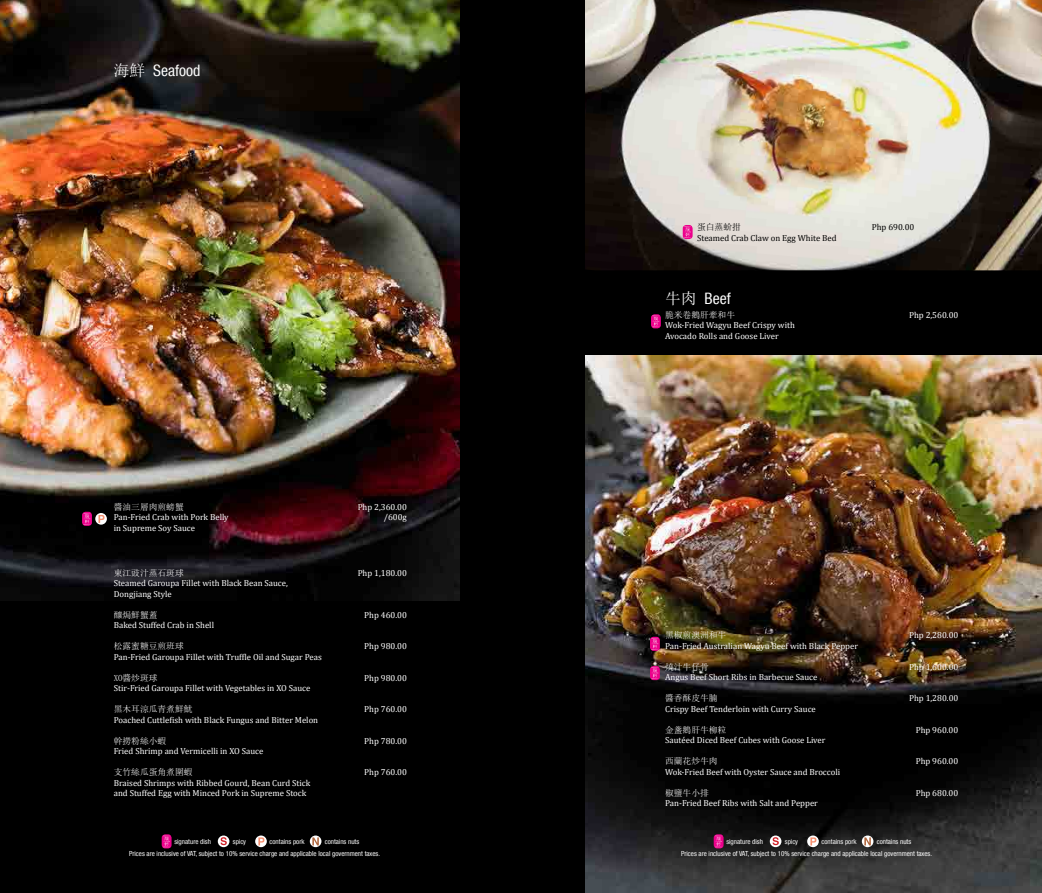
<style>
.page{position:relative;width:1042px;height:893px;background:#fff}
.page>*{position:absolute;margin:0;border:0;box-sizing:border-box;transform-origin:0 0}
.t1{font:condensed 15.75px "Helvetica Neue LT Com";color:#fff}
.t2{font:8.75px/10.5px "Cambria";color:#fff}
.t3{font:8.75px "Sim Sun";color:#fff}
.t4{font:8.75px "Cambria";color:#000}
.t5{font:8.75px "Sim Sun";color:#000}
.t6{font:condensed 7px "Helvetica Neue LT Com";color:#fff}
.s1{font-family:"Sim Sun";font-stretch:normal}
</style>
<div class="page">
<div style="left:435px;top:0;width:166px;height:893px;background:#000"></div>
<div style="left:601px;top:0;width:441px;height:893px;background:#000"></div>
<img style="left:585px;top:356px;width:457px;height:537px">
<img style="left:585px;top:0;width:457px;height:270px">
<div style="left:0;top:0;width:459px;height:893px;background:#000"></div>
<img style="left:0;top:0;width:459px;height:600px">
<svg style="left:162px;top:834px;width:10px;height:14px"></svg>
<svg style="left:163px;top:836px;width:7px;height:12px"></svg>
<svg style="left:255px;top:835px;width:12px;height:12px"></svg>
<svg style="left:258px;top:837px;width:6px;height:8px"></svg>
<svg style="left:310px;top:835px;width:11px;height:12px"></svg>
<svg style="left:312px;top:837px;width:7px;height:8px"></svg>
<svg style="left:218px;top:835px;width:11px;height:12px"></svg>
<svg style="left:221px;top:837px;width:6px;height:8px"></svg>
<svg style="left:714px;top:834px;width:9px;height:14px"></svg>
<svg style="left:715px;top:836px;width:7px;height:12px"></svg>
<svg style="left:807px;top:835px;width:12px;height:12px"></svg>
<svg style="left:810px;top:837px;width:6px;height:8px"></svg>
<svg style="left:862px;top:835px;width:11px;height:12px"></svg>
<svg style="left:864px;top:837px;width:7px;height:8px"></svg>
<svg style="left:770px;top:835px;width:11px;height:12px"></svg>
<svg style="left:772px;top:837px;width:7px;height:8px"></svg>
<div style="left:82px;top:512px;width:10px;height:14px;background:#ec008b;border-radius:4px"></div>
<svg style="left:84px;top:513px;width:6px;height:12px"></svg>
<svg style="left:95px;top:513px;width:12px;height:12px"></svg>
<svg style="left:98px;top:515px;width:7px;height:8px"></svg>
<div style="left:683px;top:225px;width:9px;height:14px;background:#ec008b;border-radius:4px"></div>
<svg style="left:684px;top:226px;width:7px;height:13px"></svg>
<svg style="left:651px;top:314px;width:10px;height:14px"></svg>
<svg style="left:652px;top:316px;width:7px;height:12px"></svg>
<svg style="left:650px;top:666px;width:10px;height:14px"></svg>
<svg style="left:651px;top:667px;width:7px;height:13px"></svg>
<div style="left:650px;top:637px;width:10px;height:14px;background:#ec008b;border-radius:4px"></div>
<svg style="left:651px;top:638px;width:7px;height:12px"></svg>
<h1 class="t1" style="left:114px;top:62px;width:88px"><span class="s1">海鮮</span> Seafood</h1>
<p class="t3" style="left:114px;top:502px;width:71px">醬油三層肉煎螃蟹</p>
<p class="t2" style="left:358px;top:502px;width:51px">Php 2,360.00</p>
<p class="t2" style="left:114px;top:512px;width:116px">Pan-Fried Crab with Pork Belly</p>
<p class="t2" style="left:384px;top:512px;width:25px">/600g</p>
<p class="t2" style="left:114px;top:523px;width:83px">in Supreme Soy Sauce</p>
<p class="t3" style="left:114px;top:568px;width:71px">東江豉汁蒸石斑球</p>
<p class="t2" style="left:358px;top:567px;width:51px">Php 1,180.00</p>
<p class="t2" style="left:114px;top:578px;width:176px">Steamed Garoupa Fillet with Black Bean Sauce,<br>Dongjiang Style</p>
<p class="t3" style="left:114px;top:610px;width:45px">釀焗鮮蟹蓋</p>
<p class="t2" style="left:364px;top:609px;width:44px">Php 460.00</p>
<p class="t2" style="left:114px;top:620px;width:102px">Baked Stuffed Crab in Shell</p>
<p class="t3" style="left:114px;top:642px;width:71px">松露蜜糖豆煎班球</p>
<p class="t2" style="left:364px;top:641px;width:44px">Php 980.00</p>
<p class="t2" style="left:114px;top:651px;width:210px">Pan-Fried Garoupa Fillet with Truffle Oil and Sugar Peas</p>
<p class="t3" style="left:114px;top:673px;width:45px">XO醬炒斑球</p>
<p class="t2" style="left:364px;top:672px;width:44px">Php 980.00</p>
<p class="t2" style="left:114px;top:683px;width:198px">Stir-Fried Garoupa Fillet with Vegetables in XO Sauce</p>
<p class="t3" style="left:114px;top:705px;width:80px">黑木耳涼瓜青煮鮮魷</p>
<p class="t2" style="left:364px;top:704px;width:44px">Php 760.00</p>
<p class="t2" style="left:114px;top:714px;width:206px">Poached Cuttlefish with Black Fungus and Bitter Melon</p>
<p class="t3" style="left:114px;top:736px;width:54px">幹撈粉絲小蝦</p>
<p class="t2" style="left:364px;top:735px;width:44px">Php 780.00</p>
<p class="t2" style="left:114px;top:746px;width:151px">Fried Shrimp and Vermicelli in XO Sauce</p>
<p class="t3" style="left:114px;top:768px;width:80px">支竹絲瓜蛋角煮圍蝦</p>
<p class="t2" style="left:364px;top:767px;width:44px">Php 760.00</p>
<p class="t2" style="left:114px;top:777px;width:198px">Braised Shrimps with Ribbed Gourd, Bean Curd Stick and Stuffed Egg with Minced Pork in Supreme Stock</p>
<p class="t6" style="left:174px;top:837px;width:38px">signature dish</p>
<p class="t6" style="left:233px;top:837px;width:15px">spicy</p>
<p class="t6" style="left:269px;top:837px;width:36px">contains pork</p>
<p class="t6" style="left:325px;top:837px;width:36px">contains nuts</p>
<p class="t6" style="left:129px;top:850px;width:252px">Prices are inclusive of VAT, subject to 10% service charge and applicable local government taxes.</p>
<p class="t5" style="left:697px;top:223px;width:45px">蛋白蒸蚧拑</p>
<p class="t4" style="left:872px;top:222px;width:44px">Php 690.00</p>
<p class="t4" style="left:697px;top:232px;width:141px">Steamed Crab Claw on Egg White Bed</p>
<h1 class="t1" style="left:665px;top:289px;width:67px"><span class="s1">牛肉</span> Beef</h1>
<p class="t3" style="left:665px;top:310px;width:71px">脆米卷鵝肝牽和牛</p>
<p class="t2" style="left:909px;top:310px;width:51px">Php 2,560.00</p>
<p class="t2" style="left:665px;top:320px;width:131px">Wok-Fried Wagyu Beef Crispy with<br>Avocado Rolls and Goose Liver</p>
<p class="t3" style="left:665px;top:631px;width:63px">黑椒煎澳洲和牛</p>
<p class="t2" style="left:909px;top:630px;width:51px">Php 2,280.00</p>
<p class="t2" style="left:665px;top:640px;width:194px">Pan-Fried Australian Wagyu Beef with Black Pepper</p>
<p class="t3" style="left:665px;top:662px;width:45px">燒汁牛仔骨</p>
<p class="t2" style="left:909px;top:661px;width:51px">Php 1,600.00</p>
<p class="t2" style="left:665px;top:672px;width:154px">Angus Beef Short Ribs in Barbecue Sauce</p>
<p class="t3" style="left:665px;top:694px;width:54px">醬香酥皮牛腩</p>
<p class="t2" style="left:909px;top:693px;width:51px">Php 1,280.00</p>
<p class="t2" style="left:665px;top:703px;width:152px">Crispy Beef Tenderloin with Curry Sauce</p>
<p class="t3" style="left:665px;top:725px;width:63px">金盞鵝肝牛柳粒</p>
<p class="t2" style="left:915px;top:724px;width:44px">Php 960.00</p>
<p class="t2" style="left:665px;top:735px;width:162px">Sautéed Diced Beef Cubes with Goose Liver</p>
<p class="t3" style="left:665px;top:757px;width:54px">西蘭花炒牛肉</p>
<p class="t2" style="left:915px;top:756px;width:44px">Php 960.00</p>
<p class="t2" style="left:665px;top:766px;width:176px">Wok-Fried Beef with Oyster Sauce and Broccoli</p>
<p class="t3" style="left:665px;top:788px;width:45px">椒鹽牛小排</p>
<p class="t2" style="left:915px;top:787px;width:44px">Php 680.00</p>
<p class="t2" style="left:665px;top:798px;width:154px">Pan-Fried Beef Ribs with Salt and Pepper</p>
<p class="t6" style="left:726px;top:837px;width:38px">signature dish</p>
<p class="t6" style="left:785px;top:837px;width:15px">spicy</p>
<p class="t6" style="left:821px;top:837px;width:36px">contains pork</p>
<p class="t6" style="left:876px;top:837px;width:36px">contains nuts</p>
<p class="t6" style="left:681px;top:850px;width:252px">Prices are inclusive of VAT, subject to 10% service charge and applicable local government taxes.</p>
</div>
